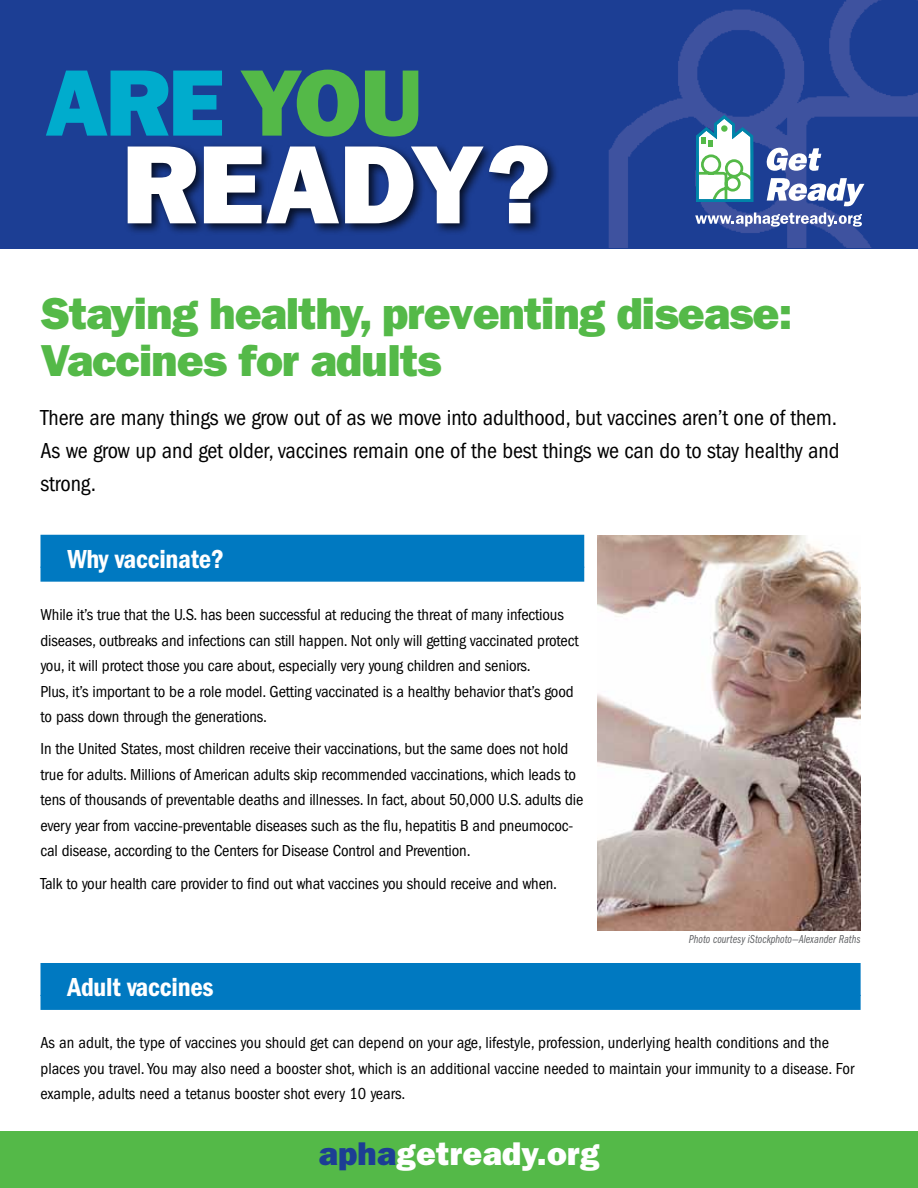
<style>
.page{position:relative;width:918px;height:1188px;background:#fff}
.page>*{position:absolute;margin:0;border:0;box-sizing:border-box;transform-origin:0 0}
.t1{font:800 111.9px "Franklin Gothic";color:#fff}
.t2{font:800 94.8px "Franklin Gothic";color:#00accd}
.t3{font:800 45px/46.5px "Franklin Gothic";letter-spacing:-.02em;color:#54b948}
.t4{font:800 33px "Franklin Gothic";letter-spacing:.01em;color:#fff}
.t5{font:600 condensed 27px "Franklin Gothic";letter-spacing:-.01em;color:#fff}
.t6{font:condensed 22.5px/33px "Franklin Gothic";letter-spacing:-.005em;color:#000;text-align:justify}
.t7{font:condensed 16.5px/25.5px "Franklin Gothic";letter-spacing:-.01em;color:#000}
.t8{font:12px "Franklin Gothic Book Cmpr Ital";color:#656669}
.s1{color:#54b948}
.s2{color:#1c3e94}
</style>
<div class="page">
<div style="left:0;top:0;width:918px;height:248px;background:#1c3e94"></div>
<img style="left:609px;top:0;width:309px;height:247px">
<svg style="left:767px;top:178px;width:97px;height:28px"></svg>
<svg style="left:766px;top:148px;width:55px;height:23px"></svg>
<svg style="left:695px;top:213px;width:167px;height:14px;background:#7f8ec0"></svg>
<svg style="left:695px;top:115px;width:61px;height:88px;background:#9ac0c7"></svg>
<div style="left:123px;top:142px;width:436px;height:94px;background:#000;opacity:.75"></div>
<div style="left:40px;top:535px;width:544px;height:33px;background:#0079c1"></div>
<div style="left:40px;top:567px;width:544px;height:15px;background:#0079c1"></div>
<div style="left:0;top:1132px;width:918px;height:56px;background:#54b948"></div>
<img style="left:598px;top:536px;width:263px;height:394px">
<div style="left:40px;top:963px;width:821px;height:33px;background:#0079c1"></div>
<div style="left:40px;top:995px;width:821px;height:15px;background:#0079c1"></div>
<h2 class="t2" style="left:45px;top:47px;width:380px">Are <span class="s1">YOU</span></h2>
<h1 class="t1" style="left:122px;top:119px;width:431px">READY?</h1>
<h3 class="t3" style="left:40px;top:291px;width:753px">Staying healthy, preventing disease:<br>Vaccines for adults</h3>
<h3 class="t6" style="left:40px;top:401px;width:800px">There are many things we grow out of as we move into adulthood, but vaccines aren’t one of them.<br>As we grow up and get older, vaccines remain one of the best things we can do to stay healthy and strong.</h3>
<h3 class="t5" style="left:68px;top:543px;width:158px">Why vaccinate?</h3>
<p class="t7" style="left:40px;top:602px;width:540px">While it’s true that the U.S. has been successful at reducing the threat of many infectious diseases, outbreaks and infections can still happen. Not only will getting vaccinated protect you, it will protect those you care about, especially very young children and seniors.<br>Plus, it’s important to be a role model. Getting vaccinated is a healthy behavior that’s good to pass down through the generations.</p>
<p class="t7" style="left:40px;top:736px;width:544px">In the United States, most children receive their vaccinations, but the same does not hold true for adults. Millions of American adults skip recommended vaccinations, which leads to tens of thousands of preventable deaths and illnesses. In fact, about 50,000 U.S. adults die every year from vaccine-preventable diseases such as the flu, hepatitis B and pneumococ&shy;cal disease, according to the Centers for Disease Control and Prevention.</p>
<p class="t7" style="left:40px;top:871px;width:518px">Talk to your health care provider to find out what vaccines you should receive and when.</p>
<h3 class="t5" style="left:68px;top:972px;width:148px">Adult vaccines</h3>
<p class="t8" style="left:689px;top:933px;width:173px">Photo courtesy iStockphoto—Alexander Raths</p>
<p class="t7" style="left:40px;top:1030px;width:815px">As an adult, the type of vaccines you should get can depend on your age, lifestyle, profession, underlying health conditions and the places you travel. You may also need a booster shot, which is an additional vaccine needed to maintain your immunity to a disease. For example, adults need a tetanus booster shot every 10 years.</p>
<h3 class="t4" style="left:319px;top:1134px;width:282px"><span class="s2">apha</span>getready.org</h3>
</div>
